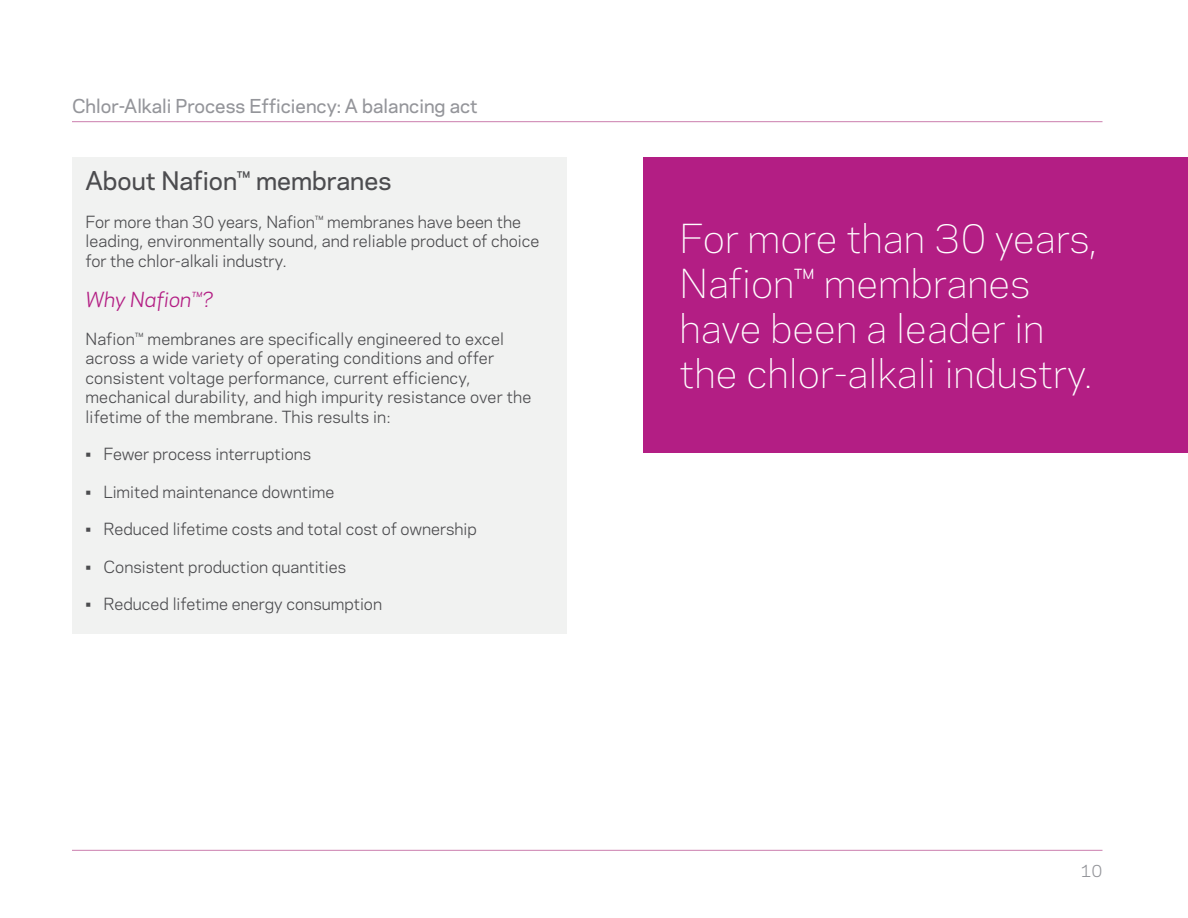
<style>
.page{position:relative;width:1188px;height:918px;background:#fff}
.page>*{position:absolute;margin:0;border:0;box-sizing:border-box;transform-origin:0 0}
.t1{font:300 37.5px/45px "Chemours Sans";color:#fff}
.t2{font:500 24px "Chemours Sans";color:#4c4c4f}
.t3{font:italic 19.5px "Chemours Sans";color:#b31e84}
.t4{font:500 18px "Chemours Sans";color:#94959a}
.t5{font:15.75px/19.5px "Chemours Sans";color:#4c4c4f}
.t6{font:15.75px "Chemours Sans";color:#94959a}
</style>
<div class="page">
<hr style="left:72px;top:121px;width:1030px;height:1px;background:#cb7ead">
<hr style="left:72px;top:850px;width:1030px;height:1px;background:#cb7ead">
<div style="left:72px;top:158px;width:495px;height:476px;background:#f1f2f1"></div>
<div style="left:644px;top:158px;width:544px;height:295px;background:#b31e84"></div>
<p class="t4" style="left:72px;top:93px;width:407px">Chlor-Alkali Process Efficiency: A balancing act</p>
<h2 class="t2" style="left:86px;top:163px;width:307px">About Nafion™ membranes</h2>
<p class="t5" style="left:86px;top:211px;width:455px">For more than 30 years, Nafion™ membranes have been the leading, environmentally sound, and reliable product of choice for the chlor-alkali industry.</p>
<p class="t3" style="left:86px;top:285px;width:129px">Why Nafion™?</p>
<p class="t5" style="left:86px;top:328px;width:447px">Nafion™ membranes are specifically engineered to excel across a wide variety of operating conditions and offer consistent voltage performance, current efficiency, mechanical durability, and high impurity resistance over the lifetime of the membrane. This results in:</p>
<p class="t5" style="left:86px;top:444px;width:227px">• Fewer process interruptions</p>
<p class="t5" style="left:86px;top:481px;width:251px">• Limited maintenance downtime</p>
<p class="t5" style="left:86px;top:519px;width:393px">• Reduced lifetime costs and total cost of ownership</p>
<p class="t5" style="left:86px;top:556px;width:262px">• Consistent production quantities</p>
<p class="t5" style="left:86px;top:594px;width:298px">• Reduced lifetime energy consumption</p>
<h1 class="t1" style="left:680px;top:214px;width:419px">For more than 30 years,<br>Nafion™ membranes have been a leader in the chlor-alkali industry.</h1>
<p class="t6" style="left:1080px;top:859px;width:24px">10</p>
</div>
